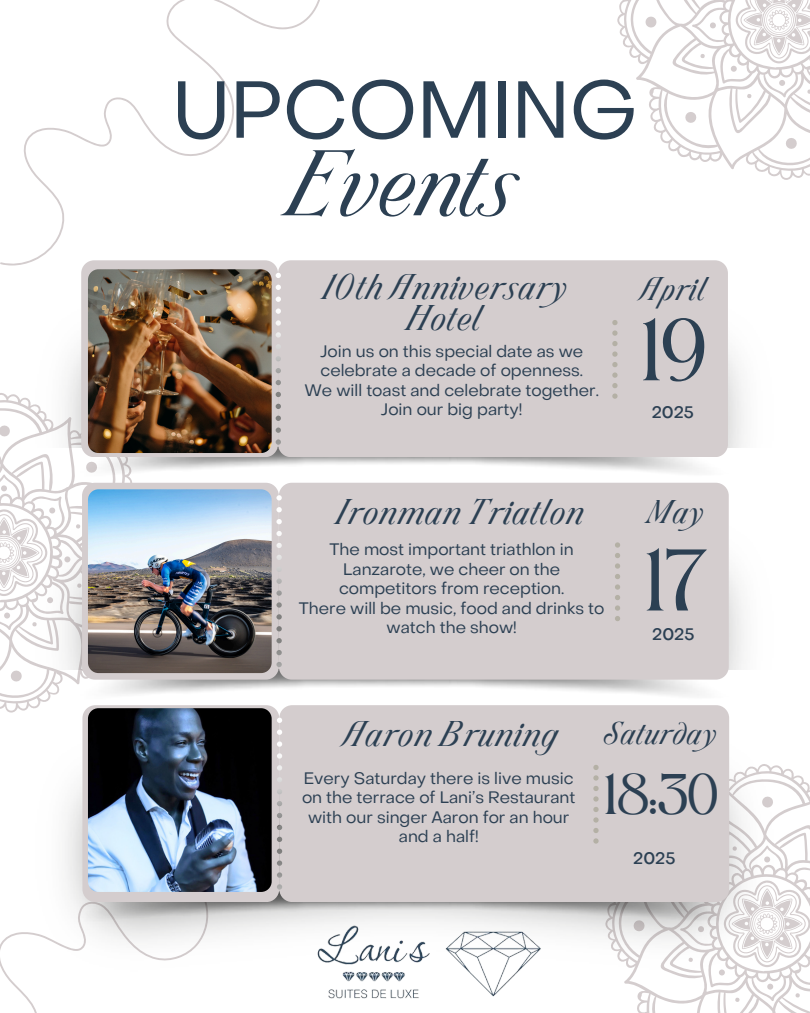
<style>
.page{position:relative;width:810px;height:1013px;background:#fff}
.page>*{position:absolute;margin:0;border:0;box-sizing:border-box;transform-origin:0 0}
.t1{font:80px "Object Sans";color:#2c4053}
.t2{font:italic 65px "TAN Angleton";letter-spacing:-.05em;color:#2c4053}
.t3{font:61px "TAN Angleton";color:#2c4053}
.t4{font:40px "TAN Angleton";color:#2c4053}
.t5{font:italic 25px/30.8px "TAN Angleton";color:#2c4053;text-align:center}
.t6{font:italic 23px "TAN Angleton";color:#2c4053}
.t7{font:italic 22px "TAN Angleton";color:#2c4053}
.t8{font:16.5px/19.5px "Object Sans";color:#2c4053;text-align:center}
.t9{font:500 16.5px "Object Sans";color:#2c4053}
</style>
<div class="page">
<svg style="left:0;top:393px;width:166px;height:319px"></svg>
<svg style="left:4px;top:612px;width:6px;height:6px"></svg>
<svg style="left:0;top:507px;width:56px;height:96px"></svg>
<svg style="left:10px;top:670px;width:12px;height:12px"></svg>
<svg style="left:0;top:425px;width:11px;height:12px"></svg>
<svg style="left:1px;top:485px;width:6px;height:7px"></svg>
<svg style="left:32px;top:622px;width:3px;height:4px"></svg>
<img style="left:35px;top:513px;width:709px;height:156px">
<img style="left:36px;top:351px;width:708px;height:96px">
<img style="left:80px;top:447px;width:620px;height:30px">
<svg style="left:81px;top:267px;width:197px;height:190px;fill:#d4cdce"></svg>
<div style="left:278px;top:260px;width:450px;height:197px;background:#d4cdce"></div>
<img style="left:80px;top:669px;width:639px;height:30px">
<svg style="left:82px;top:483px;width:197px;height:196px;fill:#d4cdce"></svg>
<div style="left:279px;top:483px;width:450px;height:196px;background:#d4cdce"></div>
<svg style="left:624px;top:765px;width:186px;height:247px"></svg>
<svg style="left:767px;top:983px;width:6px;height:6px"></svg>
<svg style="left:773px;top:795px;width:1px;height:13px"></svg>
<svg style="left:716px;top:874px;width:94px;height:101px"></svg>
<svg style="left:795px;top:992px;width:5px;height:5px"></svg>
<svg style="left:735px;top:997px;width:5px;height:5px"></svg>
<img style="left:35px;top:757px;width:738px;height:214px">
<img style="left:80px;top:892px;width:648px;height:29px">
<svg style="left:82px;top:705px;width:197px;height:196px;fill:#d4cdce"></svg>
<div style="left:279px;top:705px;width:450px;height:196px;background:#d4cdce"></div>
<img style="left:88px;top:708px;width:184px;height:184px;border-radius:11px">
<img style="left:88px;top:269px;width:184px;height:184px;border-radius:11px">
<svg style="left:612px;top:320px;width:6px;height:79px"></svg>
<svg style="left:615px;top:542px;width:5px;height:79px"></svg>
<svg style="left:593px;top:764px;width:6px;height:79px"></svg>
<img style="left:88px;top:489px;width:184px;height:184px;border-radius:11px">
<img style="left:310px;top:921px;width:239px;height:78px">
<svg style="left:617px;top:0;width:193px;height:180px"></svg>
<svg style="left:731px;top:0;width:79px;height:72px"></svg>
<svg style="left:779px;top:80px;width:6px;height:6px"></svg>
<svg style="left:785px;top:137px;width:13px;height:13px"></svg>
<svg style="left:685px;top:111px;width:12px;height:13px"></svg>
<svg style="left:645px;top:16px;width:12px;height:12px"></svg>
<svg style="left:700px;top:54px;width:5px;height:4px"></svg>
<svg style="left:807px;top:89px;width:3px;height:5px"></svg>
<svg style="left:747px;top:94px;width:5px;height:4px"></svg>
<svg style="left:710px;top:22px;width:6px;height:7px"></svg>
<svg style="left:0;top:0;width:324px;height:267px"></svg>
<p class="t1" style="left:172px;top:79px;width:467px">UPCOMING</p>
<h6 class="t2" style="left:293px;top:149px;width:225px">Events</h6>
<h4 class="t5" style="left:323px;top:275px;width:245px">10th Anniversary<br>Hotel</h4>
<p class="t8" style="left:320px;top:343px;width:265px;text-align:left">Join us on this special date as we celebrate a decade of openness.</p>
<p class="t8" style="left:304px;top:382px;width:296px">We will toast and celebrate together.</p>
<p class="t8" style="left:381px;top:401px;width:143px">Join our big party!</p>
<p class="t5" style="left:339px;top:501px;width:247px">Ironman Triatlon</p>
<p class="t8" style="left:330px;top:541px;width:246px">The most important triathlon in<br>Lanzarote, we cheer on the competitors from reception.</p>
<p class="t8" style="left:299px;top:600px;width:307px">There will be music, food and drinks to watch the show!</p>
<p class="t6" style="left:642px;top:277px;width:65px">April</p>
<p class="t3" style="left:640px;top:318px;width:69px">19</p>
<h1 class="t9" style="left:652px;top:406px;width:44px">2025</h1>
<p class="t6" style="left:649px;top:499px;width:56px">May</p>
<h2 class="t3" style="left:644px;top:548px;width:68px">17</h2>
<h4 class="t9" style="left:652px;top:627px;width:44px">2025</h4>
<h4 class="t5" style="left:346px;top:722px;width:214px">Aaron Bruning</h4>
<p class="t8" style="left:302px;top:770px;width:275px">Every Saturday there is live music on the terrace of Lani’s Restaurant with our singer Aaron for an hour and a half!</p>
<p class="t7" style="left:606px;top:721px;width:112px">Saturday</p>
<p class="t4" style="left:604px;top:773px;width:117px">18:30</p>
<p class="t9" style="left:633px;top:851px;width:44px">2025</p>
</div>
